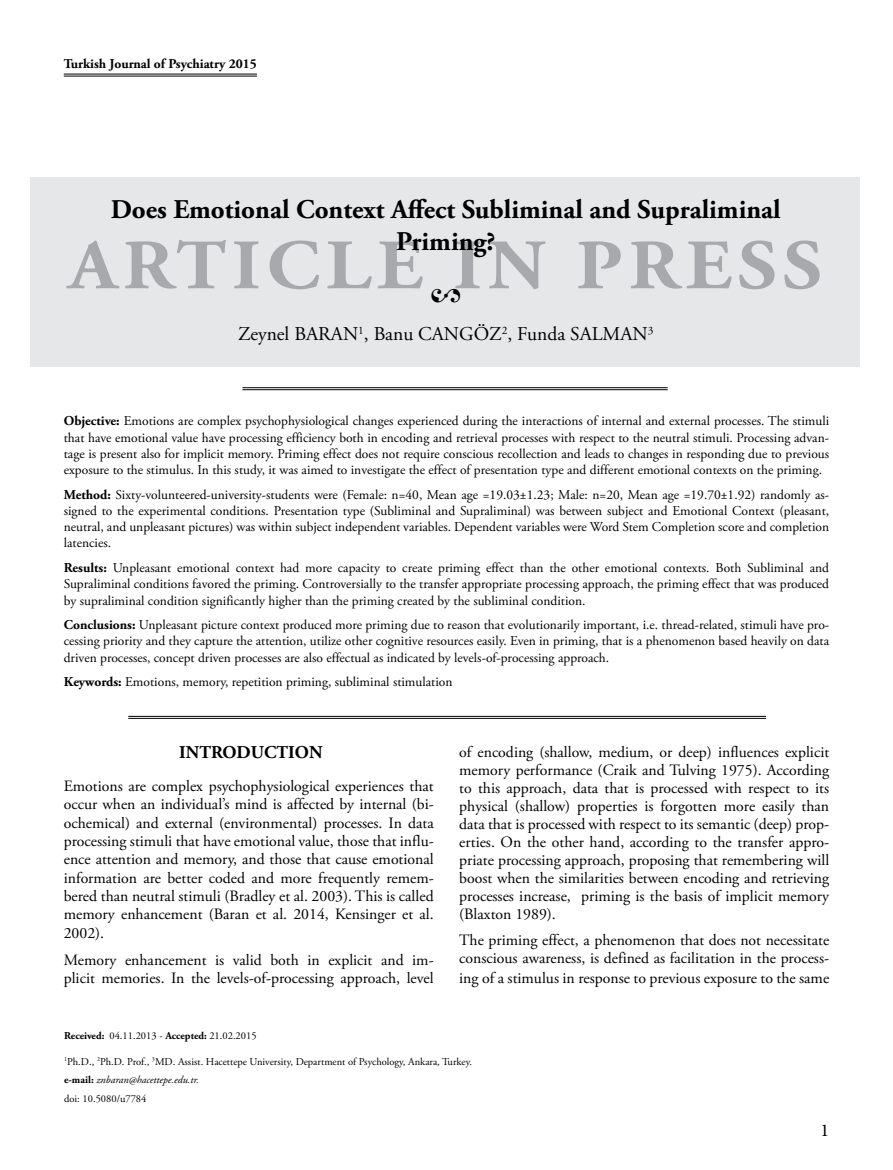
<style>
.page{position:relative;width:893px;height:1170px;background:#fff}
.page>*{position:absolute;margin:0;border:0;box-sizing:border-box;transform-origin:0 0}
.t1{font:700 70.5px "Adobe Garamond Pro";letter-spacing:.075em;color:#a7a9ac;scale:1.1 1}
.t2{font:700 27px/32.4px "Adobe Garamond Pro";color:#000;text-align:center}
.t3{font:19.5px "Adobe Garamond Pro";color:#000}
.t4{font:700 18px "Adobe Garamond Pro";color:#000}
.t5{font:18px "Minion Pro";color:#000}
.t6{font:15.75px/18px "Adobe Garamond Pro";color:#000;text-align:justify}
.t7{font:13.5px/16.2px "Adobe Garamond Pro";color:#000;text-align:justify}
.t8{font:700 13.5px "Adobe Garamond Pro";color:#000}
.t9{font:10.5px/18.6px "Adobe Garamond Pro";color:#000}
.s1{font-weight:700}
.s2{font-style:italic}
</style>
<div class="page">
<div style="left:31px;top:177px;width:829px;height:189px;background:#e6e7e8"></div>
<hr style="left:64px;top:74px;width:193px;height:1px;background:#000">
<hr style="left:64px;top:76px;width:193px;height:1px;background:#000">
<hr style="left:242px;top:387px;width:426px;height:1px;background:#000">
<hr style="left:242px;top:389px;width:426px;height:1px;background:#000">
<hr style="left:128px;top:715px;width:638px;height:1px;background:#000">
<hr style="left:128px;top:717px;width:638px;height:1px;background:#000">
<p class="t8" style="left:64px;top:56px;width:195px">Turkish Journal of Psychiatry 2015</p>
<h2 class="t2" style="left:111px;top:193px;width:671px">Does Emotional Context Affect Subliminal and Supraliminal<br>Priming?</h2>
<h2 class="t2" style="left:430px;top:280px;width:32px">2</h2>
<h3 class="t3" style="left:238px;top:322px;width:417px">Zeynel BARAN<sup>1</sup>, Banu CANGÖZ<sup>2</sup>, Funda SALMAN<sup>3</sup></h3>
<h1 class="t1" style="left:69px;top:225px;width:686px">ARTICLE IN PRESS</h1>
<p class="t7" style="left:64px;top:413px;width:767px"><span class="s1">Objective:</span> Emotions are complex psychophysiological changes experienced during the interactions of internal and external processes. The stimuli that have emotional value have processing efficiency both in encoding and retrieval processes with respect to the neutral stimuli. Processing advan&shy;tage is present also for implicit memory. Priming effect does not require conscious recollection and leads to changes in responding due to previous exposure to the stimulus. In this study, it was aimed to investigate the effect of presentation type and different emotional contexts on the priming.</p>
<p class="t7" style="left:64px;top:487px;width:767px"><span class="s1">Method:</span> Sixty-volunteered-university-students were (Female: n=40, Mean age =19.03±1.23; Male: n=20, Mean age =19.70±1.92) randomly as&shy;signed to the experimental conditions. Presentation type (Subliminal and Supraliminal) was between subject and Emotional Context (pleasant, neutral, and unpleasant pictures) was within subject independent variables. Dependent variables were Word Stem Completion score and completion latencies.</p>
<p class="t7" style="left:64px;top:560px;width:767px"><span class="s1">Results:</span> Unpleasant emotional context had more capacity to create priming effect than the other emotional contexts. Both Subliminal and Supraliminal conditions favored the priming. Controversially to the transfer appropriate processing approach, the priming effect that was produced by supraliminal condition significantly higher than the priming created by the subliminal condition.</p>
<p class="t7" style="left:64px;top:617px;width:767px"><span class="s1">Conclusions:</span> Unpleasant picture context produced more priming due to reason that evolutionarily important, i.e. thread-related, stimuli have pro&shy;cessing priority and they capture the attention, utilize other cognitive resources easily. Even in priming, that is a phenomenon based heavily on data driven processes, concept driven processes are also effectual as indicated by levels-of-processing approach.</p>
<p class="t7" style="left:64px;top:674px;width:390px"><span class="s1">Keywords:</span> Emotions, memory, repetition priming, subliminal stimulation</p>
<h3 class="t4" style="left:179px;top:742px;width:145px">INTRODUCTION</h3>
<p class="t6" style="left:64px;top:777px;width:371px">Emotions are complex psychophysiological experiences that occur when an individual’s mind is affected by internal (bi&shy;ochemical) and external (environmental) processes. In data processing stimuli that have emotional value, those that influ&shy;ence attention and memory, and those that cause emotional information are better coded and more frequently remem&shy;bered than neutral stimuli (Bradley et al. 2003). This is called memory enhancement (Baran et al. 2014, Kensinger et al.<br>2002).</p>
<p class="t6" style="left:64px;top:950px;width:371px">Memory enhancement is valid both in explicit and im&shy;plicit memories. In the levels-of-processing approach, level</p>
<p class="t6" style="left:459px;top:743px;width:371px">of encoding (shallow, medium, or deep) influences explicit memory performance (Craik and Tulving 1975). According to this approach, data that is processed with respect to its physical (shallow) properties is forgotten more easily than data that is processed with respect to its semantic (deep) prop&shy;erties. On the other hand, according to the transfer appro&shy;priate processing approach, proposing that remembering will boost when the similarities between encoding and retrieving processes increase, priming is the basis of implicit memory (Blaxton 1989).</p>
<p class="t6" style="left:459px;top:931px;width:371px">The priming effect, a phenomenon that does not necessitate conscious awareness, is defined as facilitation in the process-</p>
<p class="t6" style="left:459px;top:969px;width:371px">ing of a stimulus in response to previous exposure to the same</p>
<p class="t9" style="left:64px;top:1027px;width:194px"><span class="s1">Received:</span> 04.11.2013 - <span class="s1">Accepted:</span> 21.02.2015</p>
<p class="t9" style="left:64px;top:1052px;width:409px"><sup>1</sup>Ph.D., <sup>2</sup>Ph.D. Prof., <sup>3</sup>MD. Assist. Hacettepe University, Department of Psychology, Ankara, Turkey. <span class="s1">e-mail:</span> <span class="s2">znbaran@hacettepe.edu.tr.<br></span>doi: 10.5080/u7784</p>
<h3 class="t5" style="left:820px;top:1117px;width:10px">1</h3>
</div>
